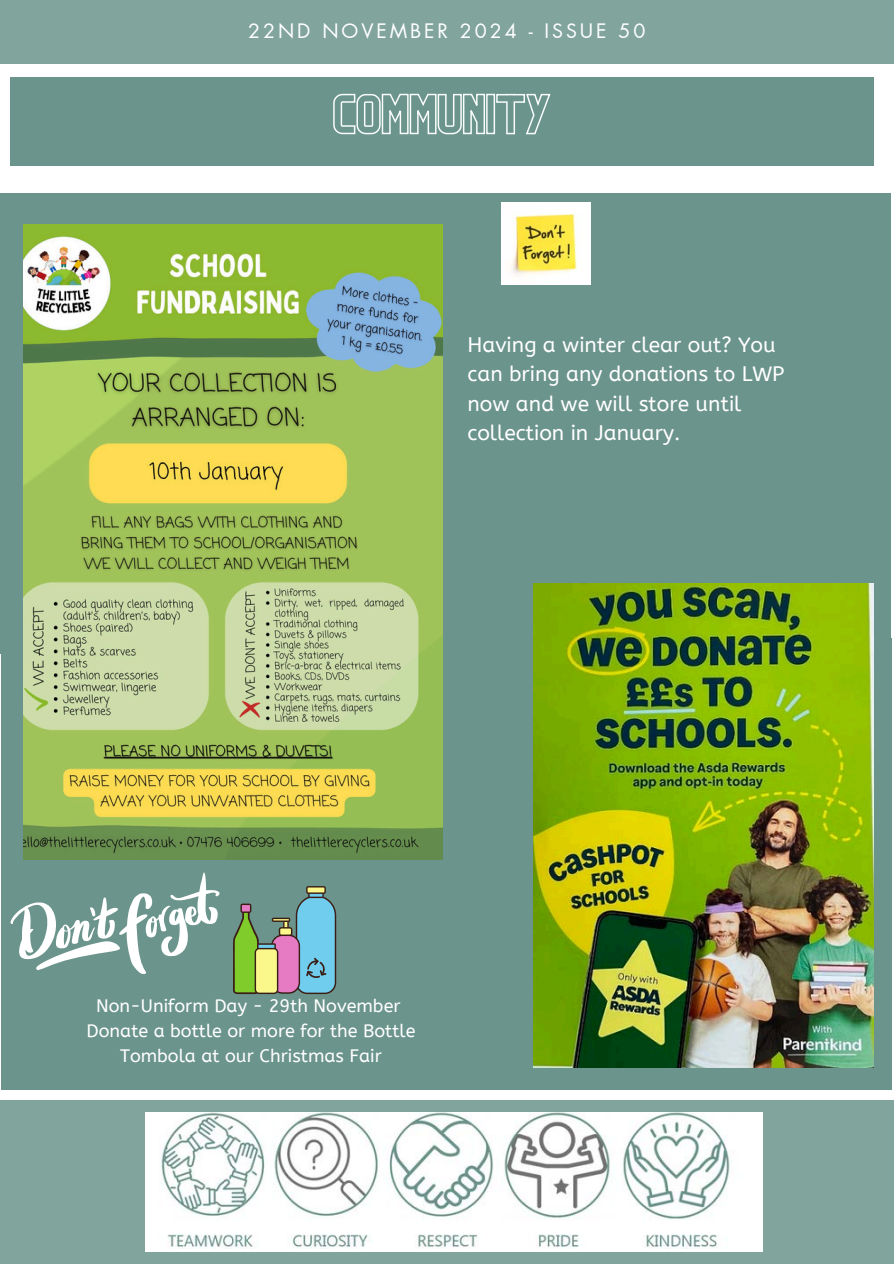
<style>
.page{position:relative;width:894px;height:1264px;background:#fff}
.page>*{position:absolute;margin:0;border:0;box-sizing:border-box;transform-origin:0 0}
.t1{font:21px/29.2px "A Bee Zee";color:#fff}
.t2{font:19.5px "Futura LT Pro";letter-spacing:.15em;color:#fff}
.t3{font:18px/24.8px "A Bee Zee";color:#fff;text-align:center}
</style>
<div class="page">
<div style="left:0;top:0;width:893px;height:64px;background:#81a49d"></div>
<div style="left:0;top:1100px;width:893px;height:163px;background:#81a49d"></div>
<img style="left:145px;top:1112px;width:617px;height:139px">
<div style="left:11px;top:77px;width:862px;height:89px;background:#6b948c"></div>
<div style="left:0;top:193px;width:890px;height:460px;background:#6b948c"></div>
<div style="left:2px;top:638px;width:889px;height:451px;background:#6b948c"></div>
<img style="left:533px;top:583px;width:340px;height:484px">
<img style="left:501px;top:202px;width:89px;height:82px">
<img style="left:23px;top:224px;width:419px;height:635px">
<svg style="left:11px;top:872px;width:209px;height:101px"></svg>
<svg style="left:233px;top:886px;width:103px;height:108px"></svg>
<svg style="left:333px;top:93px;width:218px;height:42px"></svg>
<h2 class="t2" style="left:248px;top:22px;width:398px">22ND NOVEMBER 2024 - ISSUE 50</h2>
<p class="t1" style="left:467px;top:330px;width:318px">Having a winter clear out? You can bring any donations to LWP now and we will store until collection in January.</p>
<p class="t3" style="left:96px;top:993px;width:306px">Non-Uniform Day - 29th November</p>
<p class="t3" style="left:86px;top:1018px;width:330px">Donate a bottle or more for the Bottle<br>Tombola at our Christmas Fair</p>
</div>
